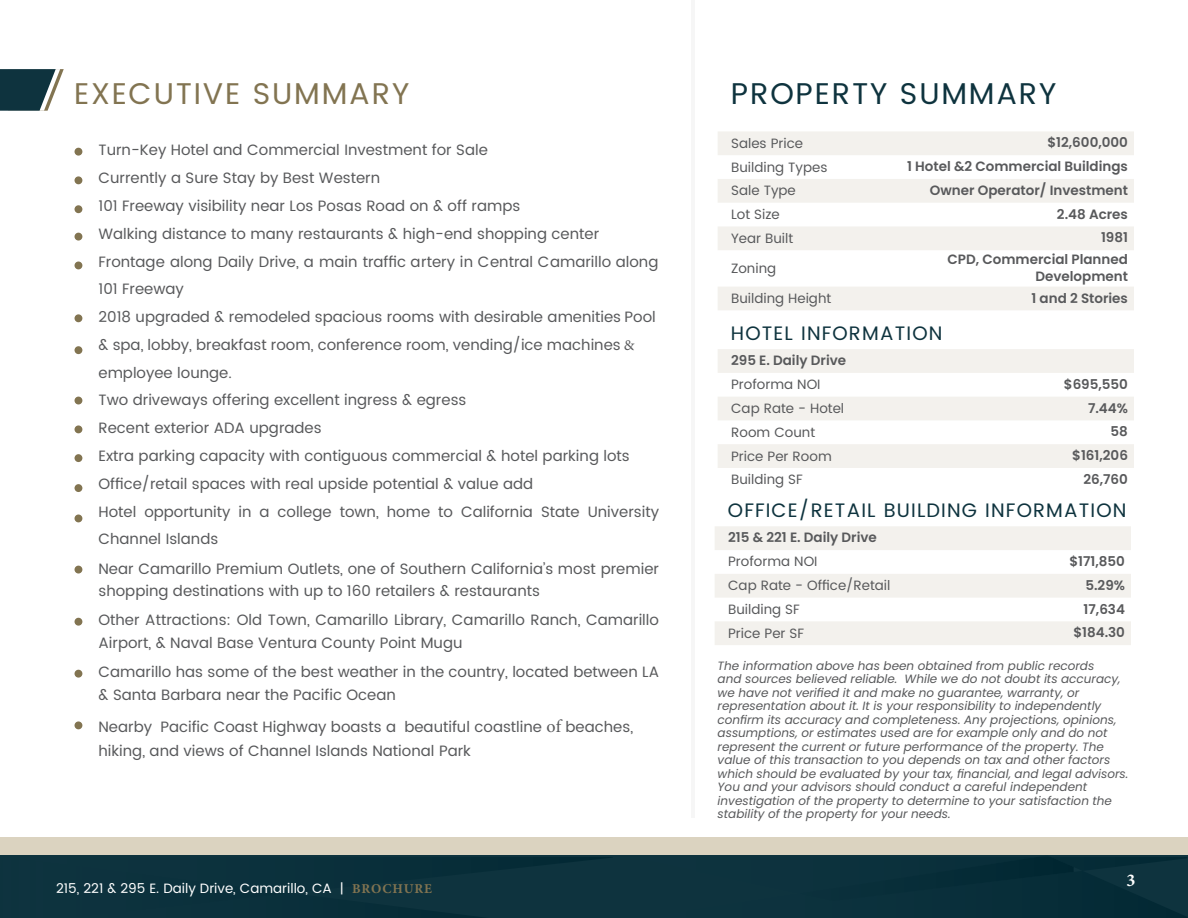
<style>
.page{position:relative;width:1188px;height:918px;background:#fff}
.page>*{position:absolute;margin:0;border:0;box-sizing:border-box;transform-origin:0 0}
.t1{font:30px "Poppins";letter-spacing:.06em;color:#827451}
.t2{font:30px "Poppins";letter-spacing:.06em;color:#0e333e}
.t3{font:19.5px "Poppins";letter-spacing:.06em;color:#0e333e}
.t4{font:700 18px "Minion Pro";color:#fff}
.t5{font:15px/27.8px "Poppins";color:#58595b}
.t6{font:600 13.5px/16.2px "Poppins";color:#58595b;text-align:right}
.t7{font:13.5px "Poppins";color:#58595b}
.t8{font:13.5px "Poppins";color:#fff}
.t9{font:italic 12px/13.5px "Poppins";color:#58595b}
.s1{font-family:"Minion Pro"}
.s2{font-family:"Minion Pro";font-size:18px}
.s3{font-family:"Minion Pro";font-weight:700;color:#827451}
</style>
<div class="page">
<div style="left:0;top:837px;width:1188px;height:81px;background:#0e333e"></div>
<div style="left:0;top:837px;width:1188px;height:18px;background:#dbd3c0"></div>
<hr style="left:691px;top:0;width:4px;height:818px;background:#f6f6f6">
<svg style="left:0;top:69px;width:64px;height:42px"></svg>
<svg style="left:718px;top:131px;width:416px;height:179px;fill:#f3f1ed"></svg>
<svg style="left:718px;top:349px;width:416px;height:119px;fill:#f3f1ed"></svg>
<svg style="left:715px;top:526px;width:416px;height:119px;fill:#f3f1ed"></svg>
<div style="left:75px;top:148px;width:7px;height:8px;background:#827451;border-radius:50%"></div>
<div style="left:75px;top:205px;width:7px;height:8px;background:#827451;border-radius:50%"></div>
<div style="left:75px;top:176px;width:7px;height:8px;background:#827451;border-radius:50%"></div>
<div style="left:75px;top:233px;width:7px;height:8px;background:#827451;border-radius:50%"></div>
<div style="left:75px;top:314px;width:7px;height:8px;background:#827451;border-radius:50%"></div>
<div style="left:75px;top:397px;width:7px;height:7px;background:#827451;border-radius:50%"></div>
<div style="left:75px;top:484px;width:7px;height:8px;background:#827451;border-radius:50%"></div>
<div style="left:75px;top:566px;width:7px;height:8px;background:#827451;border-radius:50%"></div>
<div style="left:75px;top:454px;width:7px;height:8px;background:#827451;border-radius:50%"></div>
<div style="left:75px;top:262px;width:7px;height:7px;background:#827451;border-radius:50%"></div>
<div style="left:75px;top:346px;width:7px;height:8px;background:#827451;border-radius:50%"></div>
<div style="left:75px;top:425px;width:7px;height:8px;background:#827451;border-radius:50%"></div>
<div style="left:75px;top:515px;width:7px;height:7px;background:#827451;border-radius:50%"></div>
<div style="left:75px;top:618px;width:7px;height:8px;background:#827451;border-radius:50%"></div>
<div style="left:75px;top:670px;width:7px;height:8px;background:#827451;border-radius:50%"></div>
<div style="left:75px;top:721px;width:7px;height:8px;background:#827451;border-radius:50%"></div>
<h1 class="t1" style="left:74px;top:72px;width:337px">EXECUTIVE SUMMARY</h1>
<h1 class="t2" style="left:731px;top:72px;width:327px">PROPERTY SUMMARY</h1>
<p class="t5" style="left:99px;top:137px;width:562px">Turn-Key Hotel and Commercial Investment for Sale<br>Currently a Sure Stay by Best Western<br>101 Freeway visibility near Los Posas Road on &amp; off ramps<br>Walking distance to many restaurants &amp; high-end shopping center Frontage along Daily Drive, a main traffic artery in Central Camarillo along 101 Freeway<br>2018 upgraded &amp; remodeled spacious rooms with desirable amenities Pool &amp; spa, lobby, breakfast room, conference room, vending/ice machines <span class="s1">&amp; </span>employee lounge<span class="s1">.<br></span>Two driveways offering excellent ingress &amp; egress<br>Recent exterior ADA upgrades<br>Extra parking capacity with contiguous commercial &amp; hotel parking lots Office/retail spaces with real upside potential &amp; value add<br>Hotel opportunity in a college town, home to California State University Channel Islands</p>
<p class="t5" style="left:99px;top:558px;width:562px;line-height:22.5px">Near Camarillo Premium Outlets, one of Southern California’s most premier shopping destinations with up to 160 retailers &amp; restaurants</p>
<p class="t5" style="left:99px;top:609px;width:562px;line-height:22.5px">Other Attractions: Old Town, Camarillo Library, Camarillo Ranch, Camarillo<br>Airport, &amp; Naval Base Ventura County Point Mugu</p>
<p class="t5" style="left:99px;top:661px;width:562px;line-height:22.5px">Camarillo has some of the best weather in the country, located between LA &amp; Santa Barbara near the Pacific Ocean</p>
<p class="t5" style="left:99px;top:715px;width:536px;line-height:23.7px">Nearby Pacific Coast Highway boasts a beautiful coastline <span class="s2">of</span> beaches, hiking, and views of Channel Islands National Park</p>
<p class="t8" style="left:56px;top:879px;width:377px">215, 221 &amp; 295 E. Daily Drive, Camarillo, CA | <span class="s3">BROCHURE</span></p>
<p class="t7" style="left:731px;top:133px;width:73px">Sales Price</p>
<p class="t6" style="left:1047px;top:135px;width:82px">$12,600,000</p>
<p class="t7" style="left:731px;top:157px;width:98px">Building Types</p>
<p class="t6" style="left:907px;top:158px;width:222px">1 Hotel &amp;2 Commercial Buildings</p>
<p class="t7" style="left:731px;top:181px;width:66px">Sale Type</p>
<p class="t6" style="left:930px;top:182px;width:200px">Owner Operator/ Investment</p>
<p class="t7" style="left:731px;top:205px;width:50px">Lot Size</p>
<p class="t6" style="left:1057px;top:206px;width:73px">2.48 Acres</p>
<p class="t7" style="left:731px;top:228px;width:64px">Year Built</p>
<p class="t6" style="left:1101px;top:230px;width:28px">1981</p>
<p class="t7" style="left:731px;top:258px;width:47px">Zoning</p>
<p class="t6" style="left:948px;top:252px;width:182px">CPD, Commercial Planned<br>Development</p>
<p class="t7" style="left:731px;top:288px;width:102px">Building Height</p>
<p class="t6" style="left:1032px;top:290px;width:98px">1 and 2 Stories</p>
<h2 class="t3" style="left:731px;top:319px;width:213px">HOTEL INFORMATION</h2>
<p class="t6" style="left:731px;top:352px;width:117px">295 E. Daily Drive</p>
<p class="t7" style="left:731px;top:375px;width:91px">Proforma NOI</p>
<p class="t6" style="left:1064px;top:376px;width:66px">$695,550</p>
<p class="t7" style="left:731px;top:399px;width:115px">Cap Rate - Hotel</p>
<p class="t6" style="left:1088px;top:400px;width:41px">7.44%</p>
<p class="t7" style="left:731px;top:422px;width:85px">Room Count</p>
<p class="t6" style="left:1111px;top:424px;width:19px">58</p>
<p class="t7" style="left:731px;top:446px;width:102px">Price Per Room</p>
<p class="t6" style="left:1072px;top:447px;width:57px">$161,206</p>
<p class="t7" style="left:731px;top:470px;width:73px">Building SF</p>
<p class="t6" style="left:1083px;top:471px;width:46px">26,760</p>
<h2 class="t3" style="left:728px;top:496px;width:400px">OFFICE/RETAIL BUILDING INFORMATION</h2>
<p class="t6" style="left:728px;top:530px;width:150px">215 &amp; 221 E. Daily Drive</p>
<p class="t7" style="left:728px;top:552px;width:91px">Proforma NOI</p>
<p class="t6" style="left:1069px;top:553px;width:57px">$171,850</p>
<p class="t7" style="left:728px;top:576px;width:164px">Cap Rate - Office/Retail</p>
<p class="t6" style="left:1085px;top:577px;width:41px">5.29%</p>
<p class="t7" style="left:728px;top:599px;width:73px">Building SF</p>
<p class="t6" style="left:1084px;top:601px;width:43px">17,634</p>
<p class="t7" style="left:728px;top:623px;width:78px">Price Per SF</p>
<p class="t6" style="left:1073px;top:625px;width:53px">$184.30</p>
<p class="t9" style="left:718px;top:659px;width:412px">The information above has been obtained from public records<br>and sources believed reliable. While we do not doubt its accuracy, we have not verified it and make no guarantee, warranty, or representation about it. It is your responsibility to independently confirm its accuracy and completeness. Any projections, opinions, assumptions, or estimates used are for example only and do not represent the current or future performance of the property. The value of this transaction to you depends on tax and other factors which should be evaluated by your tax, financial, and legal advisors.<br>You and your advisors should conduct a careful independent investigation of the property to determine to your satisfaction the stability of the property for your needs.</p>
<p class="t4" style="left:1127px;top:868px;width:10px">3</p>
</div>
